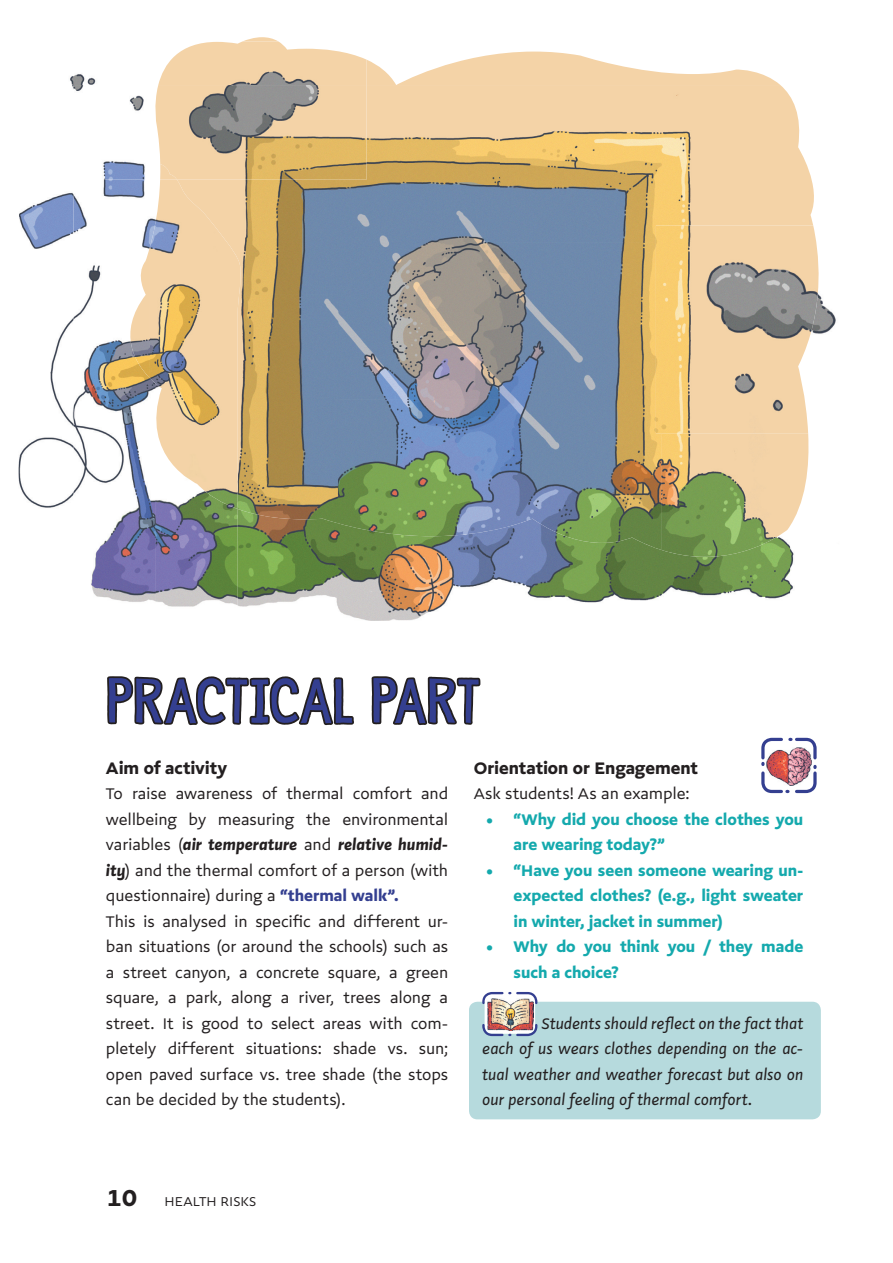
<style>
.page{position:relative;width:893px;height:1263px;background:#fff}
.page>*{position:absolute;margin:0;border:0;box-sizing:border-box;transform-origin:0 0}
.t1{font:57px "Undersong Solid";letter-spacing:.03em;color:#343f90}
.t2{font:700 19.5px "Doko Sans";letter-spacing:-.005em;color:#231f20}
.t3{font:18px/25.5px "Doko Sans";letter-spacing:-.005em;color:#231f20}
.t4{font:700 18px/25.5px "Doko Sans";color:#14a9ad}
.t5{font:italic 18px/25.5px "Doko Sans";color:#231f20;text-align:justify}
.t6{font:15px "Doko Sans";letter-spacing:.01em;color:#231f20}
.s1{font-weight:700;font-style:italic}
.s2{font-weight:700;color:#343f90}
.s3{font-weight:700;font-size:27px}
</style>
<div class="page">
<svg style="left:244px;top:37px;width:536px;height:48px"></svg>
<img style="left:790px;top:557px;width:4px;height:36px">
<img style="left:238px;top:523px;width:40px;height:84px">
<img style="left:278px;top:523px;width:512px;height:98px">
<img style="left:500px;top:85px;width:314px;height:157px">
<img style="left:338px;top:85px;width:162px;height:451px">
<img style="left:241px;top:180px;width:97px;height:114px">
<img style="left:499px;top:242px;width:162px;height:308px">
<img style="left:238px;top:294px;width:100px;height:229px">
<img style="left:661px;top:434px;width:148px;height:123px">
<div style="left:469px;top:1002px;width:352px;height:117px;background:#b6dadd;border-radius:9px"></div>
<svg style="left:107px;top:607px;width:249px;height:119px"></svg>
<svg style="left:370px;top:610px;width:112px;height:116px"></svg>
<svg style="left:481px;top:992px;width:58px;height:45px"></svg>
<img style="left:18px;top:192px;width:55px;height:316px">
<img style="left:73px;top:180px;width:82px;height:433px">
<img style="left:155px;top:509px;width:42px;height:104px">
<img style="left:197px;top:509px;width:41px;height:104px">
<img style="left:150px;top:180px;width:91px;height:329px">
<img style="left:116px;top:247px;width:34px;height:131px">
<svg style="left:761px;top:737px;width:56px;height:57px"></svg>
<img style="left:70px;top:74px;width:26px;height:14px">
<img style="left:158px;top:41px;width:208px;height:44px">
<img style="left:73px;top:85px;width:71px;height:26px">
<img style="left:155px;top:85px;width:211px;height:95px">
<img style="left:103px;top:157px;width:57px;height:23px">
<img style="left:160px;top:164px;width:17px;height:16px">
<img style="left:827px;top:308px;width:9px;height:24px">
<img style="left:656px;top:225px;width:171px;height:209px">
<h1 class="t1" style="left:107px;top:665px;width:374px">PRACTICAL PART</h1>
<p class="t2" style="left:106px;top:753px;width:123px">Aim of activity</p>
<p class="t3" style="left:106px;top:780px;width:344px">To raise awareness of thermal comfort and wellbeing by measuring the environmental variables (<span class="s1">air temperature</span> and <span class="s1">relative humid&shy;ity</span>) and the thermal comfort of a person (with questionnaire) during a <span class="s2">“thermal walk”.<br></span>This is analysed in specific and different ur&shy;ban situations (or around the schools) such as a street canyon, a concrete square, a green square, a park, along a river, trees along a street. It is good to select areas with com&shy;pletely different situations: shade vs. sun; open paved surface vs. tree shade (the stops can be decided by the students).</p>
<p class="t2" style="left:474px;top:753px;width:226px">Orientation or Engagement</p>
<p class="t3" style="left:474px;top:780px;width:217px">Ask students! As an example:</p>
<p class="t4" style="left:514px;top:806px;width:291px;text-indent:-27px">• “Why did you choose the clothes you are wearing today?”</p>
<p class="t4" style="left:514px;top:857px;width:291px;text-align:justify;text-indent:-27px">• “Have you seen someone wearing un&shy;expected clothes? (e.g., light sweater in winter, jacket in summer)</p>
<p class="t4" style="left:514px;top:934px;width:291px;text-indent:-27px">• Why do you think you / they made such a choice?</p>
<p class="t5" style="left:482px;top:1010px;width:323px;text-indent:59px">Students should reflect on the fact that each of us wears clothes depending on the ac&shy;tual weather and weather forecast but also on our personal feeling of thermal comfort.</p>
<p class="t6" style="left:106px;top:1191px;width:151px"><span class="s3">10</span> HEALTH RISKS</p>
</div>
